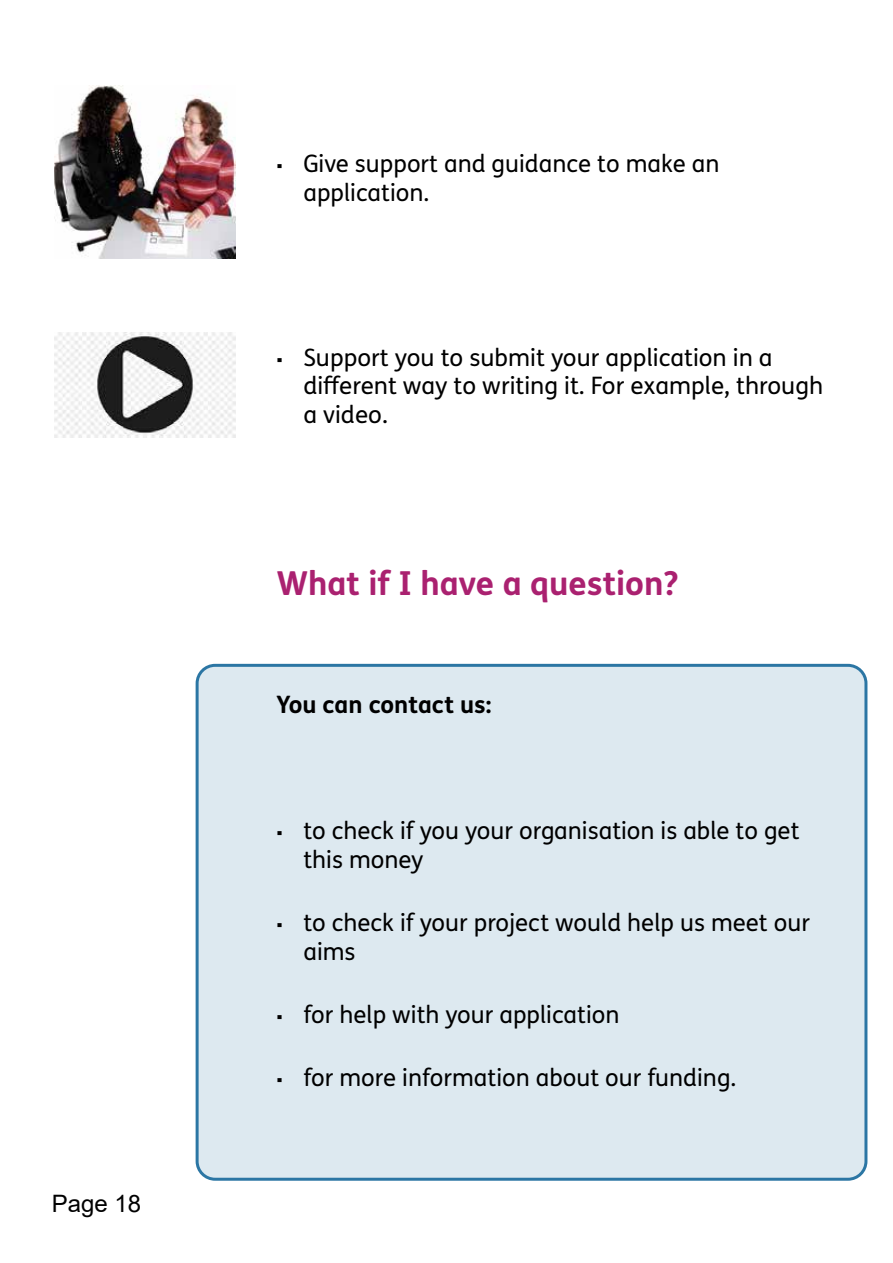
<style>
.page{position:relative;width:893px;height:1263px;background:#fff}
.page>*{position:absolute;margin:0;border:0;box-sizing:border-box;transform-origin:0 0}
.t1{font:700 33px "FS Me Pro";color:#aa2170}
.t2{font:24px/28.8px "FS Me Pro";color:#000}
.t3{font:700 24px "FS Me Pro";color:#000}
.t4{font:24px "Arial";color:#000}
.s1{font-family:"Verdana";font-size:18px}
</style>
<div class="page">
<div style="left:197px;top:665px;width:669px;height:514px;background:#dae7ef;border-radius:18px"></div>
<div style="left:196px;top:664px;width:671px;height:517px;border:3px solid #14679a;border-radius:18px"></div>
<img style="left:54px;top:85px;width:181px;height:174px">
<img style="left:54px;top:332px;width:181px;height:105px">
<p class="t4" style="left:52px;top:1187px;width:91px">Page 18</p>
<p class="t2" style="left:303px;top:149px;width:417px;text-indent:-27px"><span class="s1">▪</span> Give support and guidance to make an application.</p>
<p class="t2" style="left:303px;top:342px;width:521px;text-indent:-27px"><span class="s1">▪</span> Support you to submit your application in a diferent way to writing it. For example, through a video.</p>
<h1 class="t1" style="left:276px;top:557px;width:404px">What if I have a question?</h1>
<h2 class="t3" style="left:276px;top:686px;width:217px">You can contact us:</h2>
<p class="t2" style="left:303px;top:816px;width:498px;text-indent:-27px"><span class="s1">▪</span> to check if you your organisation is able to get this money</p>
<p class="t2" style="left:303px;top:908px;width:508px;text-indent:-27px"><span class="s1">▪</span> to check if your project would help us meet our aims</p>
<p class="t2" style="left:276px;top:999px;width:345px"><span class="s1">▪</span> for help with your application</p>
<p class="t2" style="left:276px;top:1062px;width:461px"><span class="s1">▪</span> for more information about our funding.</p>
</div>
